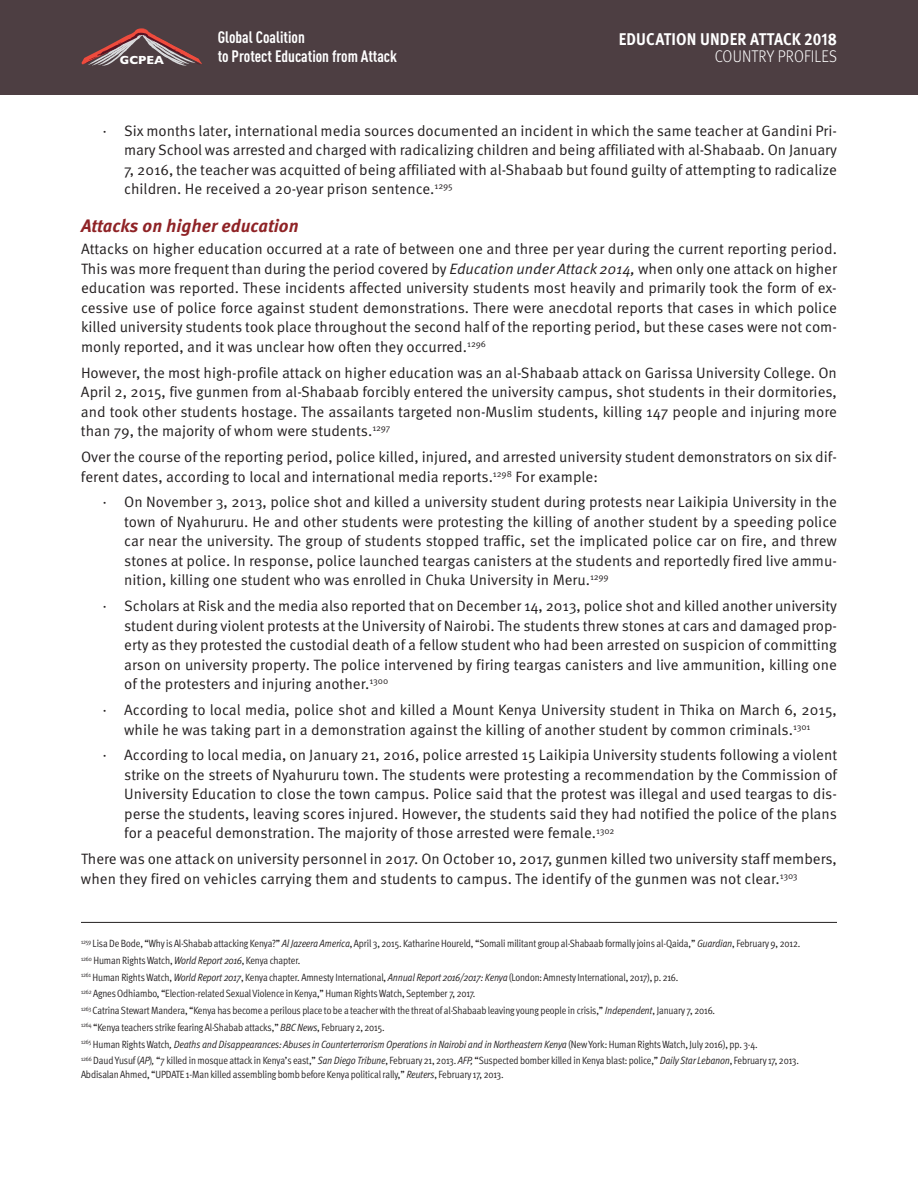
<style>
.page{position:relative;width:918px;height:1188px;background:#fff}
.page>*{position:absolute;margin:0;border:0;box-sizing:border-box;transform-origin:0 0}
.t1{font:italic 700 18px "Meta Pro";color:#8f2326}
.t2{font:700 16.95px "Meta Pro";letter-spacing:.01em;color:#fff;scale:.9 1}
.t3{font:300 16.95px "Meta Pro";letter-spacing:.01em;color:#fff;scale:.9 1}
.t4{font:700 16.35px/19.4px "DIN Cond";color:#fff}
.t5{font:15px/19.5px "Meta Pro Norm";color:#231f20;text-align:justify}
.t6{font:700 11.85px "Gill Sans";color:#fff}
.t7{font:10.5px/16.8px "Meta Pro Cond Norm";letter-spacing:-.01em;color:#231f20}
.t8{font:10.5px "Meta Pro Cond Norm Ita";letter-spacing:-.01em;color:#231f20}
.s1{font-family:"Meta Pro Norm Ita"}
.s2{font-family:"Meta Pro Cond Norm Ita"}
.s3{font-family:"Meta Pro Cond Norm"}
</style>
<div class="page">
<hr style="left:81px;top:922px;width:756px;height:1px;background:#231f20">
<div style="left:0;top:0;width:918px;height:95px;background:#4d3e42"></div>
<svg style="left:81px;top:28px;width:121px;height:38px"></svg>
<p class="t4" style="left:218px;top:29px;width:181px">Global Coalition<br>to Protect Education from Attack</p>
<p class="t2" style="left:619px;top:33px;width:244px">EDUCATION UNDER ATTACK 2018</p>
<p class="t6" style="left:120px;top:53px;width:46px">GCPEA</p>
<p class="t3" style="left:715px;top:50px;width:137px">COUNTRY PROFILES</p>
<p class="t5" style="left:124px;top:122px;width:714px;text-indent:-22px">· Six months later, international media sources documented an incident in which the same teacher at Gandini Pri&shy;mary School was arrested and charged with radicalizing children and being affiliated with al-Shabaab. On January 7, 2016, the teacher was acquitted of being affiliated with al-Shabaab but found guilty of attempting to radicalize children. He received a 20-year prison sentence.<sup>1295</sup></p>
<p class="t1" style="left:81px;top:218px;width:219px">Attacks on higher education</p>
<p class="t5" style="left:81px;top:240px;width:758px">Attacks on higher education occurred at a rate of between one and three per year during the current reporting period.<br>This was more frequent than during the period covered by <span class="s1">Education under Attack 2014,</span> when only one attack on higher education was reported. These incidents affected university students most heavily and primarily took the form of ex&shy;cessive use of police force against student demonstrations. There were anecdotal reports that cases in which police killed university students took place throughout the second half of the reporting period, but these cases were not com&shy;monly reported, and it was unclear how often they occurred.<sup>1296</sup></p>
<p class="t5" style="left:81px;top:364px;width:757px">However, the most high-profile attack on higher education was an al-Shabaab attack on Garissa University College. On April 2, 2015, five gunmen from al-Shabaab forcibly entered the university campus, shot students in their dormitories, and took other students hostage. The assailants targeted non-Muslim students, killing 147 people and injuring more than 79, the majority of whom were students.<sup>1297</sup></p>
<p class="t5" style="left:81px;top:448px;width:757px">Over the course of the reporting period, police killed, injured, and arrested university student demonstrators on six dif&shy;ferent dates, according to local and international media reports.<sup>1298</sup> For example:</p>
<p class="t5" style="left:124px;top:494px;width:714px;text-indent:-22px">· On November 3, 2013, police shot and killed a university student during protests near Laikipia University in the town of Nyahururu. He and other students were protesting the killing of another student by a speeding police car near the university. The group of students stopped traffic, set the implicated police car on fire, and threw stones at police. In response, police launched teargas canisters at the students and reportedly fired live ammu&shy;nition, killing one student who was enrolled in Chuka University in Meru.<sup>1299</sup></p>
<p class="t5" style="left:124px;top:597px;width:714px;text-indent:-22px">· Scholars at Risk and the media also reported that on December 14, 2013, police shot and killed another university student during violent protests at the University of Nairobi. The students threw stones at cars and damaged prop&shy;erty as they protested the custodial death of a fellow student who had been arrested on suspicion of committing arson on university property. The police intervened by firing teargas canisters and live ammunition, killing one of the protesters and injuring another.<sup>1300</sup></p>
<p class="t5" style="left:103px;top:701px;width:736px;text-align:center">· According to local media, police shot and killed a Mount Kenya University student in Thika on March 6, 2015, while he was taking part in a demonstration against the killing of another student by common criminals.<sup>1301</sup></p>
<p class="t5" style="left:124px;top:747px;width:714px;text-indent:-22px">· According to local media, on January 21, 2016, police arrested 15 Laikipia University students following a violent strike on the streets of Nyahururu town. The students were protesting a recommendation by the Commission of University Education to close the town campus. Police said that the protest was illegal and used teargas to dis&shy;perse the students, leaving scores injured. However, the students said they had notified the police of the plans for a peaceful demonstration. The majority of those arrested were female.<sup>1302</sup></p>
<p class="t5" style="left:81px;top:851px;width:757px">There was one attack on university personnel in 2017. On October 10, 2017, gunmen killed two university staff members, when they fired on vehicles carrying them and students to campus. The identify of the gunmen was not clear.<sup>1303</sup></p>
<p class="t7" style="left:81px;top:936px;width:721px"><sup>1259</sup> Lisa De Bode, “Whyis Al-Shabab attacking Kenya?” <span class="s2">Al Jazeera America</span>, April 3, 2015. Katharine Houreld, “Somalimilitant group al-Shabaab formallyjoins al-Qaida,” <span class="s2">Guardian</span>,February 9, 2012.<br><sup>1260</sup> Human RightsWatch,<span class="s2">World Report 2016</span>, Kenya chapter.<br><sup>1261</sup> Human RightsWatch, <span class="s2">World Report 2017</span>, Kenya chapter. AmnestyInternational, <span class="s2">Annual Report 2016/2017: Kenya</span> (London: AmnestyInternational, 2017), p. 216.<br><sup>1262</sup> AgnesOdhiambo, “Election-relatedSexual Violence in Kenya,” Human RightsWatch,September 7, 2017.<br><sup>1263</sup> CatrinaStewartMandera, “Kenya has become a perilous place to be a teacherwith the threat of al-Shabaab leaving young people in crisis,” <span class="s2">Independent</span>, January 7, 2016.<br><sup>1264</sup> “Kenya teachers strike fearing Al-Shabab attacks,” <span class="s2">BBCNews</span>,February 2, 2015.</p>
<p class="t8" style="left:81px;top:1040px;width:678px"><sup>1265</sup> <span class="s3">Human RightsWatch</span>, Deaths and Disappearances: Abuses in Counterterrorism Operations in Nairobi and in Northeastern Kenya <span class="s3">(NewYork: Human RightsWatch, July 2016), pp. 3-4.</span></p>
<p class="t7" style="left:81px;top:1055px;width:719px;line-height:13.5px"><sup>1266</sup> DaudYusuf (<span class="s2">AP</span>)<span class="s2">,</span> “7 killed inmosque attack in Kenya’s east,” <span class="s2">San Diego Tribune</span>,February 21, 2013. <span class="s2">AFP,</span> “Suspected bomber killed in Kenya blast: police,” <span class="s2">Daily Star Lebanon</span>,February17, 2013.<br>Abdisalan Ahmed, “UPDATE 1-Man killed assembling bomb before Kenya politicalrally,” <span class="s2">Reuters</span>,February17, 2013.</p>
</div>
